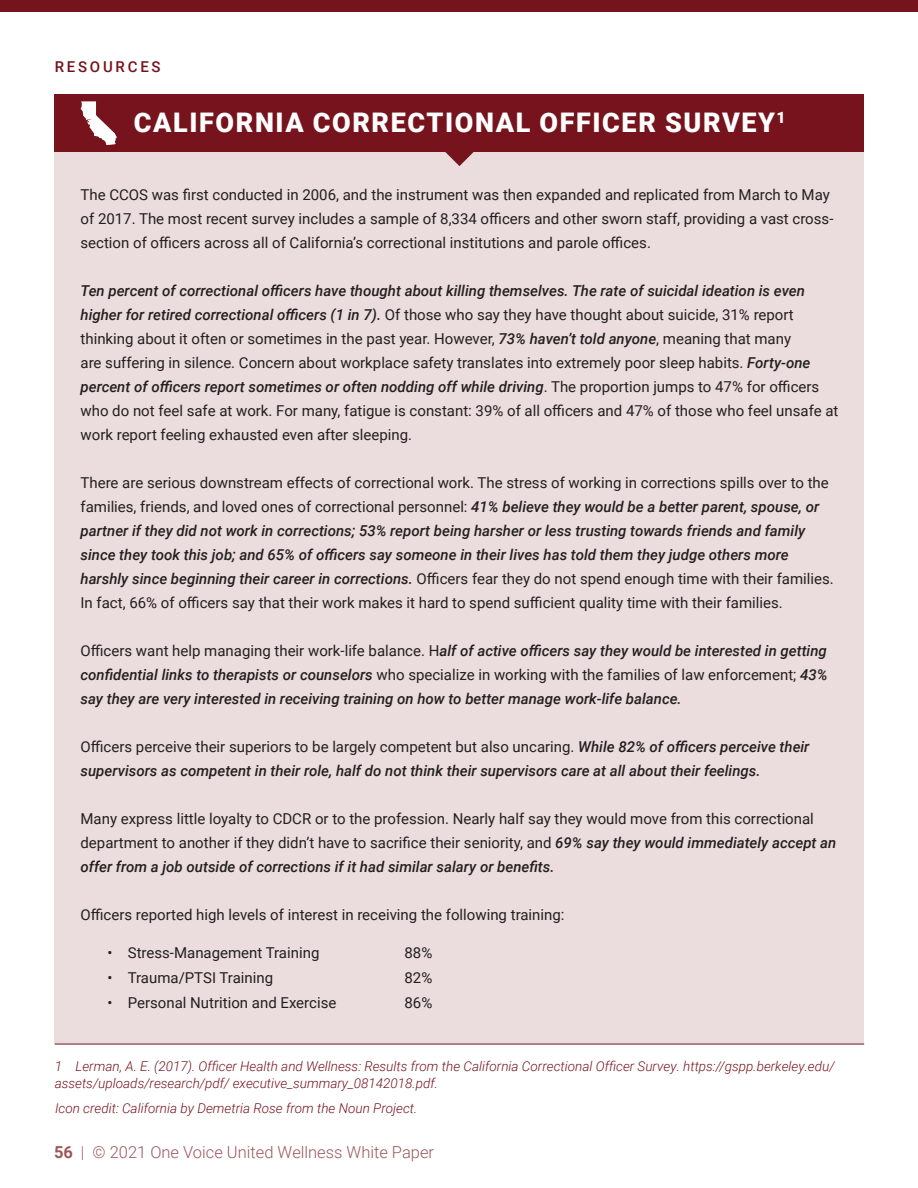
<style>
.page{position:relative;width:918px;height:1188px;background:#fff}
.page>*{position:absolute;margin:0;border:0;box-sizing:border-box;transform-origin:0 0}
.Diagram_Heading_Whit{font:900 27px "Roboto";letter-spacing:.06em;color:#fff}
.t1{font:300 16.5px "Roboto";color:#91434a}
.Text_Body{font:15px/24px "Roboto";color:#231f20}
.Text_Body-2{font:italic 500 15px/24px "Roboto";color:#231f20;text-align:justify}
.Section_Top_Continue{font:500 15px "Roboto";letter-spacing:.185em;color:#75141d}
.Footer_Italicised{font:italic 300 13.5px/16.5px "Roboto";color:#75141d}
.s1{font-weight:500;font-style:italic}
.s2{font-weight:400;font-style:normal}
.s3{font-weight:700}
</style>
<div class="page">
<div style="left:0;top:0;width:918px;height:11px;background:#75141d"></div>
<div style="left:55px;top:152px;width:809px;height:891px;background:#ebdcde"></div>
<div style="left:55px;top:94px;width:809px;height:58px;background:#76131c"></div>
<hr style="left:55px;top:1044px;width:809px;height:1px;background:#75141d">
<svg style="left:81px;top:101px;width:36px;height:44px"></svg>
<svg style="left:445px;top:152px;width:29px;height:14px"></svg>
<p class="Section_Top_Continue" style="left:55px;top:56px;width:107px">RESOURCES</p>
<p class="Diagram_Heading_Whit" style="left:134px;top:104px;width:653px">CALIFORNIA CORRECTIONAL OFFICER SURVEY<sup>1</sup></p>
<p class="Text_Body" style="left:81px;top:182px;width:754px">The CCOS was first conducted in 2006, and the instrument was then expanded and replicated from March to May of 2017. The most recent survey includes a sample of 8,334 officers and other sworn staff, providing a vast cross&shy;section of officers across all of California’s correctional institutions and parole offices.</p>
<p class="Text_Body" style="left:81px;top:278px;width:759px"><span class="s1">Ten percent of correctional officers have thought about killing themselves. The rate of suicidal ideation is even higher for retired correctional officers (1 in 7).</span> Of those who say they have thought about suicide, 31% report thinking about it often or sometimes in the past year. However, <span class="s1">73% haven’t told anyone</span>, meaning that many<br>are suffering in silence. Concern about workplace safety translates into extremely poor sleep habits. <span class="s1">Forty-one percent of officers report sometimes or often nodding off while driving</span>. The proportion jumps to 47% for officers who do not feel safe at work. For many, fatigue is constant: 39% of all officers and 47% of those who feel unsafe at work report feeling exhausted even after sleeping.</p>
<p class="Text_Body" style="left:81px;top:470px;width:755px">There are serious downstream effects of correctional work. The stress of working in corrections spills over to the families, friends, and loved ones of correctional personnel: <span class="s1">41% believe they would be a better parent, spouse, or partner if they did not work in corrections; 53% report being harsher or less trusting towards friends and family since they took this job; and 65% of officers say someone in their lives has told them they judge others more harshly since beginning their career in corrections.</span> Officers fear they do not spend enough time with their families.<br>In fact, 66% of officers say that their work makes it hard to spend sufficient quality time with their families.</p>
<p class="Text_Body-2" style="left:81px;top:638px;width:749px"><span class="s2">Officers want help managing their work-life balance. H</span>alf of active officers say they would be interested in getting confidential links to therapists or counselors <span class="s2">who specialize in working with the families of law enforcement;</span> 43% say they are very interested in receiving training on how to better manage work-life balance.</p>
<p class="Text_Body-2" style="left:81px;top:734px;width:730px"><span class="s2">Officers perceive their superiors to be largely competent but also uncaring.</span> While 82% of officers perceive their supervisors as competent in their role, half do not think their supervisors care at all about their feelings.</p>
<p class="Text_Body" style="left:81px;top:806px;width:757px">Many express little loyalty to CDCR or to the profession. Nearly half say they would move from this correctional department to another if they didn’t have to sacrifice their seniority, and <span class="s1">69% say they would immediately accept an offer from a job outside of corrections if it had similar salary or benefits.</span></p>
<p class="Text_Body" style="left:81px;top:902px;width:485px">Officers reported high levels of interest in receiving the following training:</p>
<p class="Text_Body" style="left:108px;top:940px;width:213px">• Stress-Management Training</p>
<p class="Text_Body" style="left:405px;top:940px;width:29px">88%</p>
<p class="Text_Body" style="left:108px;top:965px;width:167px">• Trauma/PTSI Training</p>
<p class="Text_Body" style="left:405px;top:965px;width:29px">82%</p>
<p class="Text_Body" style="left:108px;top:990px;width:230px">• Personal Nutrition and Exercise</p>
<p class="Text_Body" style="left:405px;top:990px;width:29px">86%</p>
<p class="Footer_Italicised" style="left:55px;top:1058px;width:781px">1 Lerman, A. E. (2017). Officer Health and Wellness: Results from the California Correctional Officer Survey. https://gspp.berkeley.edu/ assets/uploads/research/pdf/ executive_summary_08142018.pdf.</p>
<p class="Footer_Italicised" style="left:55px;top:1099px;width:364px">Icon credit: California by Demetria Rose from the Noun Project.</p>
<p class="t1" style="left:54px;top:1141px;width:382px"><span class="s3">56</span> | © 2021 One Voice United Wellness White Paper</p>
</div>
